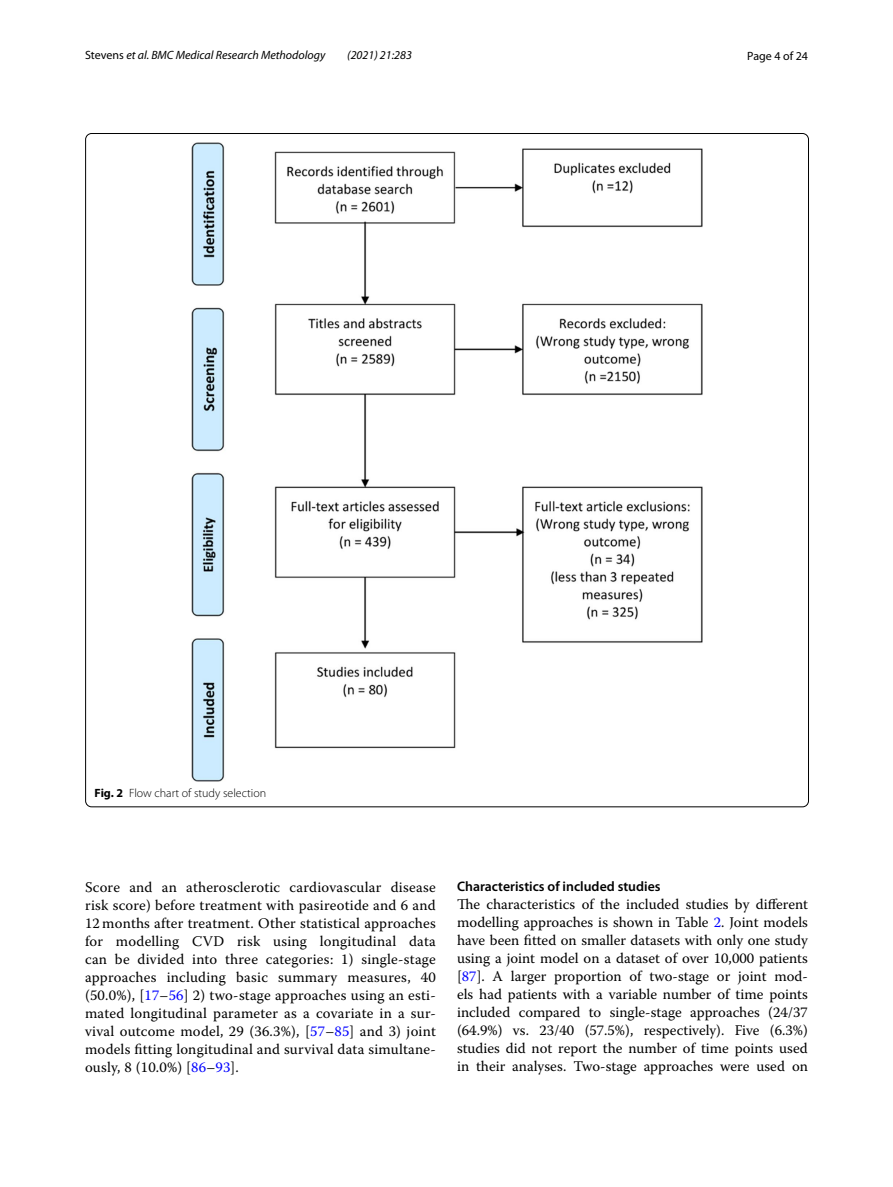
<style>
.page{position:relative;width:893px;height:1187px;background:#fff}
.page>*{position:absolute;margin:0;border:0;box-sizing:border-box;transform-origin:0 0}
.t1{font:14.7px/18px "Warnock Pro";letter-spacing:.01em;color:#000;text-align:justify}
.t2{font:600 13.8px "Myriad Pro";color:#000}
.t3{font:italic 12px "Myriad Pro";color:#000}
.t4{font:300 12px "Myriad Pro";color:#000}
.t5{font:12px "Myriad Pro";color:#000}
.s1{font-style:normal}
.s2{font-weight:700}
.s3{color:#00f}
</style>
<div class="page">
<img style="left:192px;top:142px;width:510px;height:639px">
<p class="t3" style="left:85px;top:48px;width:242px"><span class="s1">Stevens</span> et al. BMC Medical Research Methodology</p>
<p class="t3" style="left:347px;top:48px;width:66px">(2021) 21:283</p>
<p class="t5" style="left:747px;top:48px;width:62px">Page 4 of 24</p>
<p class="t4" style="left:95px;top:786px;width:173px"><span class="s2">Fig. 2</span> Flow chart of study selection</p>
<p class="t1" style="left:85px;top:877px;width:352px">Score and an atherosclerotic cardiovascular disease risk score) before treatment with pasireotide and 6 and 12 months after treatment. Other statistical approaches for modelling CVD risk using longitudinal data can be divided into three categories: 1) single-stage approaches including basic summary measures, 40 (50.0%), [<span class="s3">17</span>–<span class="s3">56</span>] 2) two-stage approaches using an esti&shy;mated longitudinal parameter as a covariate in a sur&shy;vival outcome model, 29 (36.3%), [<span class="s3">57</span>–<span class="s3">85</span>] and 3) joint models fitting longitudinal and survival data simultane&shy;ously, 8 (10.0%) [<span class="s3">86</span>–<span class="s3">93</span>].</p>
<p class="t2" style="left:457px;top:877px;width:205px">Characteristics of included studies</p>
<p class="t1" style="left:457px;top:895px;width:352px">The characteristics of the included studies by different modelling approaches is shown in Table <span class="s3">2</span>. Joint models have been fitted on smaller datasets with only one study using a joint model on a dataset of over 10,000 patients [<span class="s3">87</span>]. A larger proportion of two-stage or joint mod&shy;els had patients with a variable number of time points included compared to single-stage approaches (24/37 (64.9%) vs. 23/40 (57.5%), respectively). Five (6.3%) studies did not report the number of time points used in their analyses. Two-stage approaches were used on</p>
</div>
